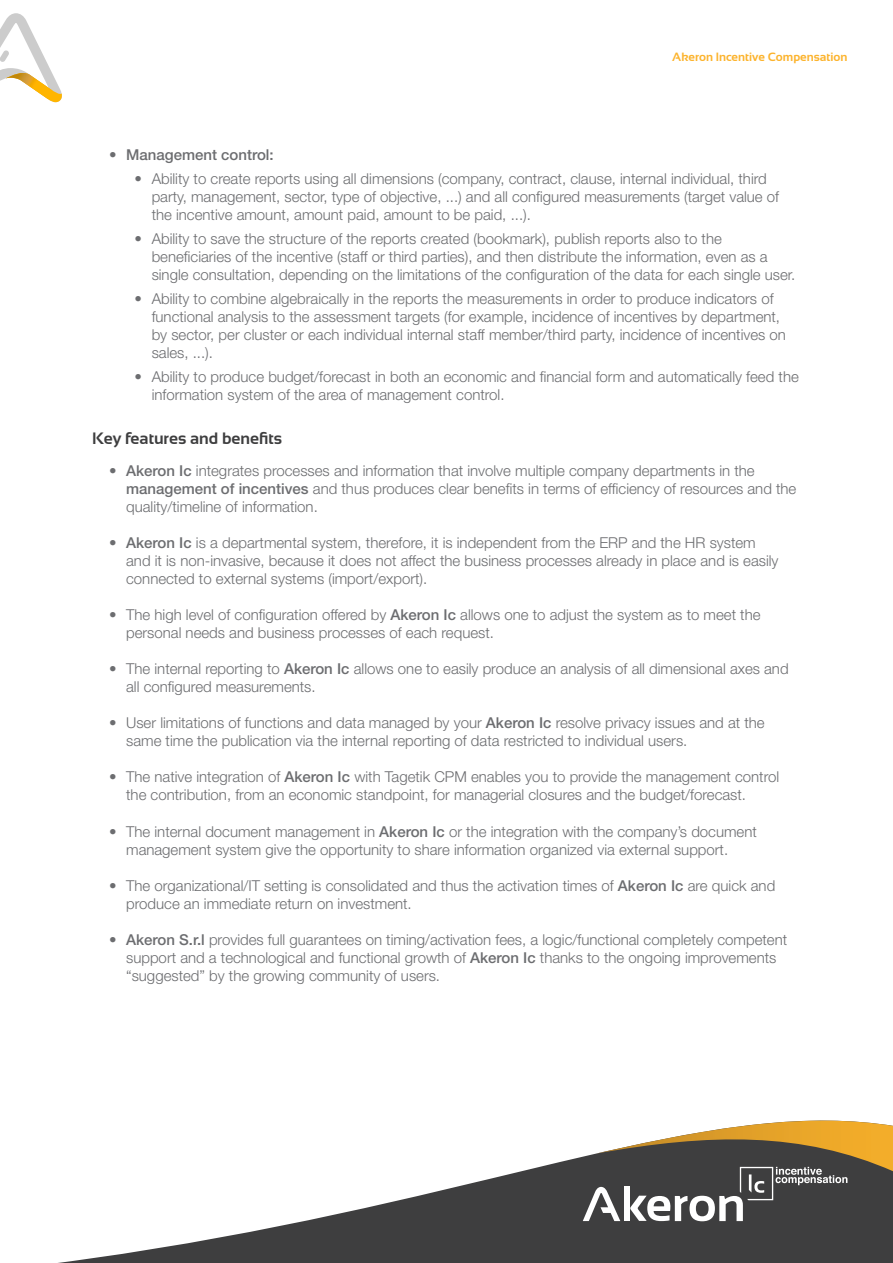
<style>
.page{position:relative;width:893px;height:1263px;background:#fff}
.page>*{position:absolute;margin:0;border:0;box-sizing:border-box;transform-origin:0 0}
.t1{font:700 16.5px "Sansation";color:#3e3e3f}
.t2{font:300 15px/18px "Helvetica Neue LT Std";color:#6c6d70}
.t3{font:500 15px "Helvetica Neue LT Std";color:#6c6d70}
.t4{font:700 12px "Sansation";color:#fcb32c}
.s1{font-weight:500}
</style>
<div class="page">
<svg style="left:58px;top:1156px;width:835px;height:107px;fill:#3e3e3f"></svg>
<svg style="left:0;top:13px;width:62px;height:89px"></svg>
<img style="left:6px;top:73px;width:46px;height:26px">
<svg style="left:583px;top:1120px;width:310px;height:101px"></svg>
<p class="t4" style="left:672px;top:51px;width:177px">Akeron Incentive Compensation</p>
<p class="t3" style="left:109px;top:145px;width:166px">• Management control:</p>
<p class="t2" style="left:152px;top:169px;width:629px;text-indent:-17px">• Ability to create reports using all dimensions (company, contract, clause, internal individual, third party, management, sector, type of objective, ...) and all configured measurements (target value of the incentive amount, amount paid, amount to be paid, ...).</p>
<p class="t2" style="left:152px;top:229px;width:645px;text-indent:-17px">• Ability to save the structure of the reports created (bookmark), publish reports also to the beneficiaries of the incentive (staff or third parties), and then distribute the information, even as a single consultation, depending on the limitations of the configuration of the data for each single user.</p>
<p class="t2" style="left:152px;top:289px;width:636px;text-indent:-17px">• Ability to combine algebraically in the reports the measurements in order to produce indicators of functional analysis to the assessment targets (for example, incidence of incentives by department, by sector, per cluster or each individual internal staff member/third party, incidence of incentives on sales, ...).</p>
<p class="t2" style="left:152px;top:367px;width:649px;text-indent:-17px">• Ability to produce budget/forecast in both an economic and financial form and automatically feed the information system of the area of management control.</p>
<p class="t1" style="left:92px;top:429px;width:192px">Key features and benefits</p>
<p class="t2" style="left:126px;top:462px;width:672px;text-indent:-17px"><span class="s1">• Akeron Ic</span> integrates processes and information that involve multiple company departments in the <span class="s1">management of incentives</span> and thus produces clear benefits in terms of efficiency of resources and the quality/timeline of information.</p>
<p class="t2" style="left:126px;top:534px;width:654px;text-indent:-17px"><span class="s1">• Akeron Ic</span> is a departmental system, therefore, it is independent from the ERP and the HR system and it is non-invasive, because it does not affect the business processes already in place and is easily connected to external systems (import/export).</p>
<p class="t2" style="left:126px;top:606px;width:636px;text-indent:-17px">• The high level of configuration offered by <span class="s1">Akeron Ic</span> allows one to adjust the system as to meet the personal needs and business processes of each request.</p>
<p class="t2" style="left:126px;top:660px;width:664px;text-indent:-17px">• The internal reporting to <span class="s1">Akeron Ic</span> allows one to easily produce an analysis of all dimensional axes and all configured measurements.</p>
<p class="t2" style="left:126px;top:714px;width:640px;text-indent:-17px">• User limitations of functions and data managed by your <span class="s1">Akeron Ic</span> resolve privacy issues and at the same time the publication via the internal reporting of data restricted to individual users.</p>
<p class="t2" style="left:126px;top:768px;width:655px;text-indent:-17px">• The native integration of <span class="s1">Akeron Ic</span> with Tagetik CPM enables you to provide the management control the contribution, from an economic standpoint, for managerial closures and the budget/forecast.</p>
<p class="t2" style="left:126px;top:822px;width:632px;text-indent:-17px">• The internal document management in <span class="s1">Akeron Ic</span> or the integration with the company’s document management system give the opportunity to share information organized via external support.</p>
<p class="t2" style="left:126px;top:876px;width:651px;text-indent:-17px">• The organizational/IT setting is consolidated and thus the activation times of <span class="s1">Akeron Ic</span> are quick and produce an immediate return on investment.</p>
<p class="t2" style="left:126px;top:930px;width:663px;text-indent:-17px"><span class="s1">• Akeron S.r.l</span> provides full guarantees on timing/activation fees, a logic/functional completely competent support and a technological and functional growth of <span class="s1">Akeron Ic</span> thanks to the ongoing improvements “suggested” by the growing community of users.</p>
</div>
